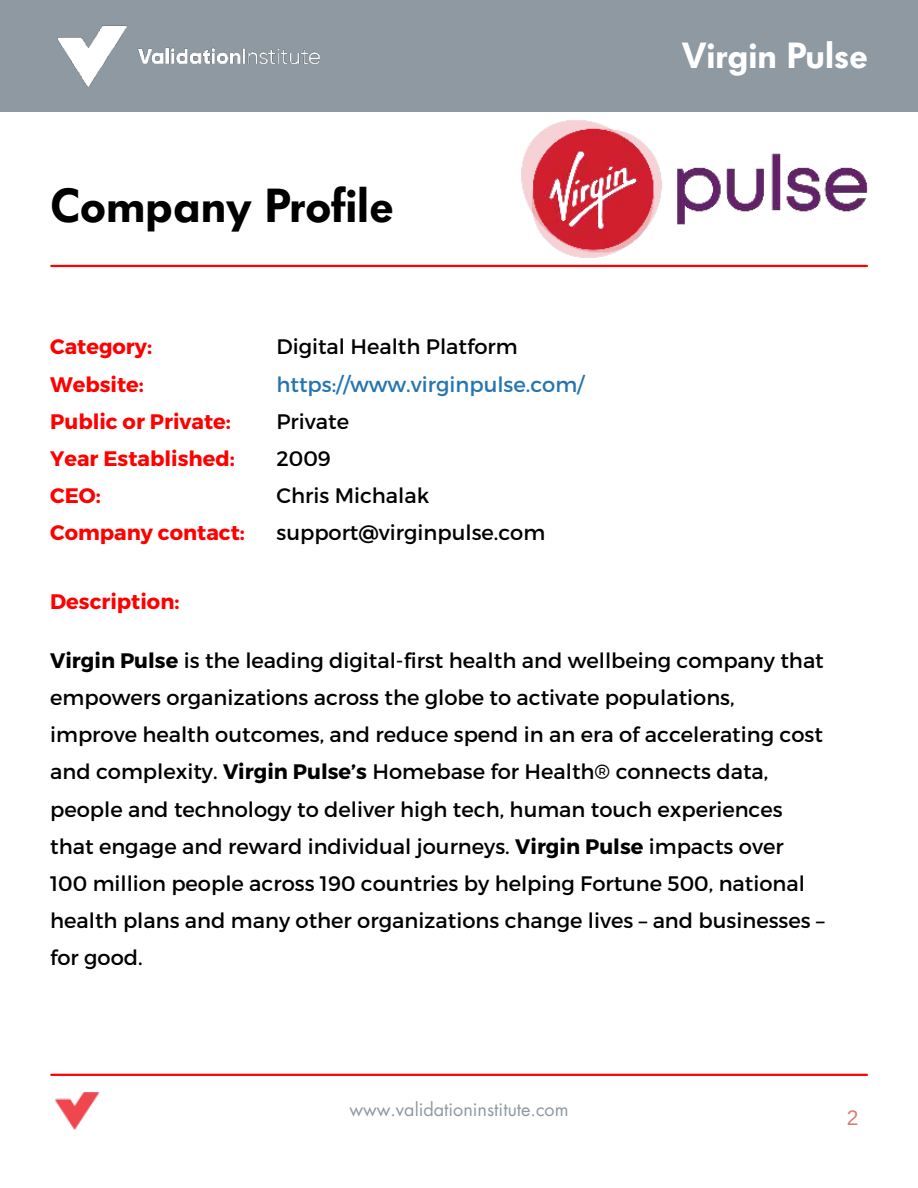
<style>
.page{position:relative;width:918px;height:1188px;background:#fff}
.page>*{position:absolute;margin:0;border:0;box-sizing:border-box;transform-origin:0 0}
.t1{font:600 47.25px "Futura BQ";color:#000}
.t2{font:600 36px "Futura BQ";color:#fff}
.t3{font:21px/37.2px "Montserrat";color:#000}
.t4{font:700 21px/37px "Montserrat";color:#f00}
.t5{font:21px "Montserrat";color:#2475b0}
.t6{font:21px "Arimo";color:#d97f76}
.t7{font:18px "Futura LT";color:#8e99a2}
.s1{font-weight:700}
</style>
<div class="page">
<div style="left:0;top:0;width:918px;height:111px;background:#8e99a2"></div>
<img style="left:57px;top:25px;width:263px;height:62px">
<hr style="left:51px;top:1074px;width:816px;height:2px;background:#f00">
<img style="left:54px;top:1092px;width:45px;height:38px">
<hr style="left:51px;top:265px;width:816px;height:2px;background:#f00">
<img style="left:521px;top:120px;width:347px;height:138px">
<h1 class="t1" style="left:50px;top:178px;width:345px">Company Profile</h1>
<p class="t4" style="left:50px;top:329px;width:196px">Category:<br>Website:<br>Public or Private:<br>Year Established:<br>CEO:<br>Company contact:</p>
<p class="t4" style="left:50px;top:583px;width:131px">Description:</p>
<p class="t3" style="left:276px;top:328px;width:243px">Digital Health Platform</p>
<p class="t5" style="left:276px;top:371px;width:309px">https://www.virginpulse.com/</p>
<p class="t3" style="left:276px;top:403px;width:270px">Private<br>2009<br>Chris Michalak support@virginpulse.com</p>
<h2 class="t2" style="left:682px;top:35px;width:188px">Virgin Pulse</h2>
<p class="t3" style="left:50px;top:642px;width:776px"><span class="s1">Virgin Pulse</span> is the leading digital-first health and wellbeing company that empowers organizations across the globe to activate populations, improve health outcomes, and reduce spend in an era of accelerating cost and complexity. <span class="s1">Virgin Pulse’s</span> Homebase for Health® connects data, people and technology to deliver high tech, human touch experiences that engage and reward individual journeys. <span class="s1">Virgin Pulse</span> impacts over 100 million people across 190 countries by helping Fortune 500, national health plans and many other organizations change lives – and businesses – for good.</p>
<p class="t7" style="left:349px;top:1098px;width:221px">www.validationinstitute.com</p>
<p class="t6" style="left:847px;top:1105px;width:13px">2</p>
</div>
